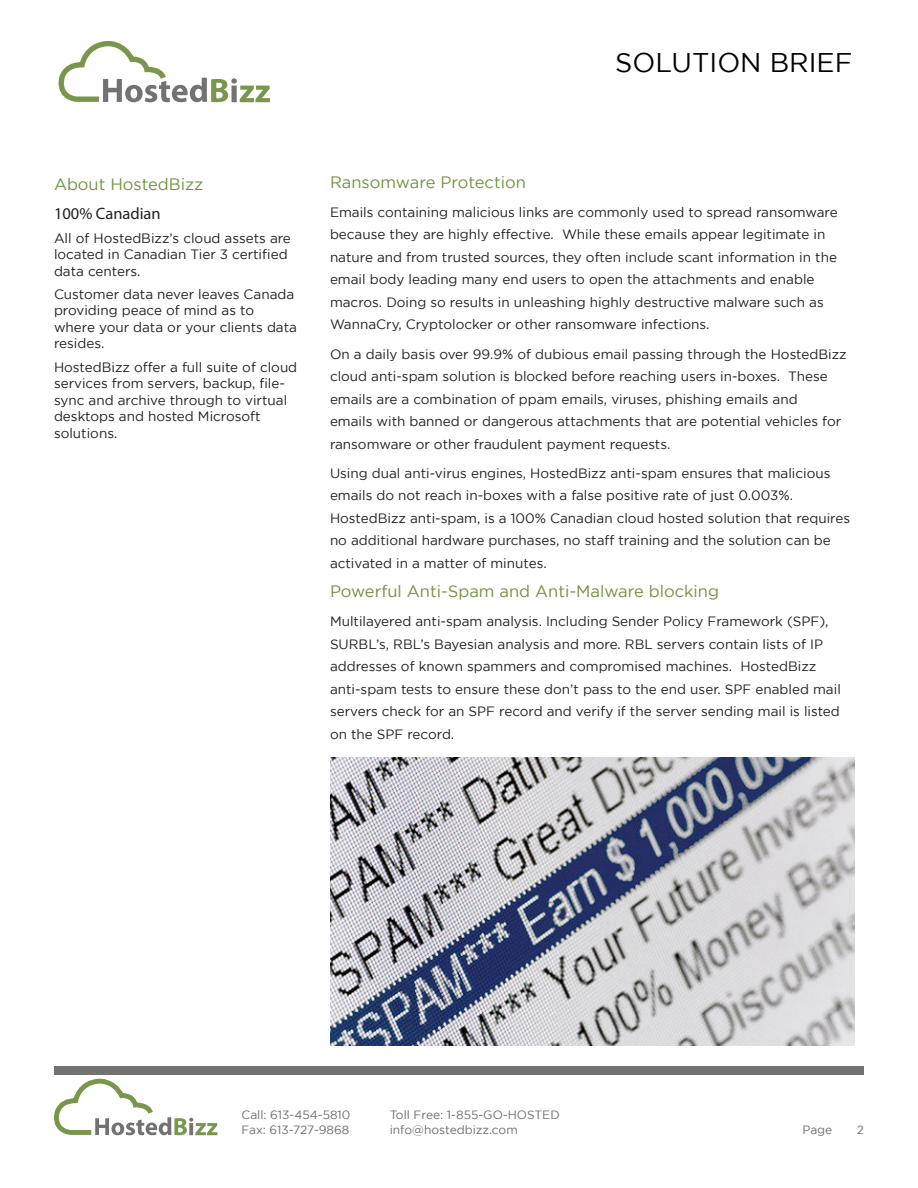
<style>
.page{position:relative;width:918px;height:1188px;background:#fff}
.page>*{position:absolute;margin:0;border:0;box-sizing:border-box;transform-origin:0 0}
.t1{font:27px "Gotham";color:#000001}
.INSET_BLUE_QUOTE{font:16.5px "Gotham";color:#71933f}
.INSET_BLUE_QUOTE-2{font:16.5px "Myriad Pro";color:#231f20}
.INSET_BLUE_QUOTE-3{font:13.5px/22.5px "Gotham";color:#231f20}
.t2{font:12px/15px "Gotham";color:#6c6d70}
</style>
<div class="page">
<img style="left:330px;top:757px;width:524px;height:289px">
<div style="left:54px;top:1066px;width:810px;height:9px;background:#717271"></div>
<svg style="left:60px;top:42px;width:210px;height:60px"></svg>
<svg style="left:56px;top:1079px;width:161px;height:56px"></svg>
<p class="t1" style="left:615px;top:48px;width:239px">SOLUTION BRIEF</p>
<p class="INSET_BLUE_QUOTE" style="left:54px;top:175px;width:151px">About HostedBizz</p>
<p class="INSET_BLUE_QUOTE-2" style="left:54px;top:204px;width:108px">100% Canadian</p>
<p class="INSET_BLUE_QUOTE-3" style="left:54px;top:229px;width:238px;line-height:16.5px">All of HostedBizz’s cloud assets are located in Canadian Tier 3 certified data centers.</p>
<p class="INSET_BLUE_QUOTE-3" style="left:54px;top:286px;width:244px;line-height:16.5px">Customer data never leaves Canada providing peace of mind as to where your data or your clients data resides.</p>
<p class="INSET_BLUE_QUOTE-3" style="left:54px;top:358px;width:245px;line-height:16.5px">HostedBizz offer a full suite of cloud services from servers, backup, file&shy;sync and archive through to virtual desktops and hosted Microsoft solutions.</p>
<p class="INSET_BLUE_QUOTE" style="left:330px;top:173px;width:197px">Ransomware Protection</p>
<p class="INSET_BLUE_QUOTE-3" style="left:330px;top:201px;width:509px">Emails containing malicious links are commonly used to spread ransomware because they are highly effective. While these emails appear legitimate in nature and from trusted sources, they often include scant information in the email body leading many end users to open the attachments and enable macros. Doing so results in unleashing highly destructive malware such as WannaCry, Cryptolocker or other ransomware infections.</p>
<p class="INSET_BLUE_QUOTE-3" style="left:330px;top:342px;width:518px">On a daily basis over 99.9% of dubious email passing through the HostedBizz cloud anti-spam solution is blocked before reaching users in-boxes. These emails are a combination of ppam emails, viruses, phishing emails and<br>emails with banned or dangerous attachments that are potential vehicles for ransomware or other fraudulent payment requests.</p>
<p class="INSET_BLUE_QUOTE-3" style="left:330px;top:462px;width:522px">Using dual anti-virus engines, HostedBizz anti-spam ensures that malicious emails do not reach in-boxes with a false positive rate of just 0.003%.<br>HostedBizz anti-spam, is a 100% Canadian cloud hosted solution that requires no additional hardware purchases, no staff training and the solution can be activated in a matter of minutes.</p>
<p class="INSET_BLUE_QUOTE" style="left:330px;top:582px;width:391px">Powerful Anti-Spam and Anti-Malware blocking</p>
<p class="INSET_BLUE_QUOTE-3" style="left:330px;top:610px;width:512px">Multilayered anti-spam analysis. Including Sender Policy Framework (SPF), SURBL’s, RBL’s Bayesian analysis and more. RBL servers contain lists of IP addresses of known spammers and compromised machines. HostedBizz anti-spam tests to ensure these don’t pass to the end user. SPF enabled mail servers check for an SPF record and verify if the server sending mail is listed on the SPF record.</p>
<p class="t2" style="left:242px;top:1107px;width:111px">Call: 613-454-5810<br>Fax: 613-727-9868</p>
<p class="t2" style="left:390px;top:1107px;width:172px">Toll Free: 1-855-GO-HOSTED info@hostedbizz.com</p>
<p class="t2" style="left:802px;top:1122px;width:31px">Page</p>
<p class="t2" style="left:857px;top:1122px;width:9px">2</p>
</div>
